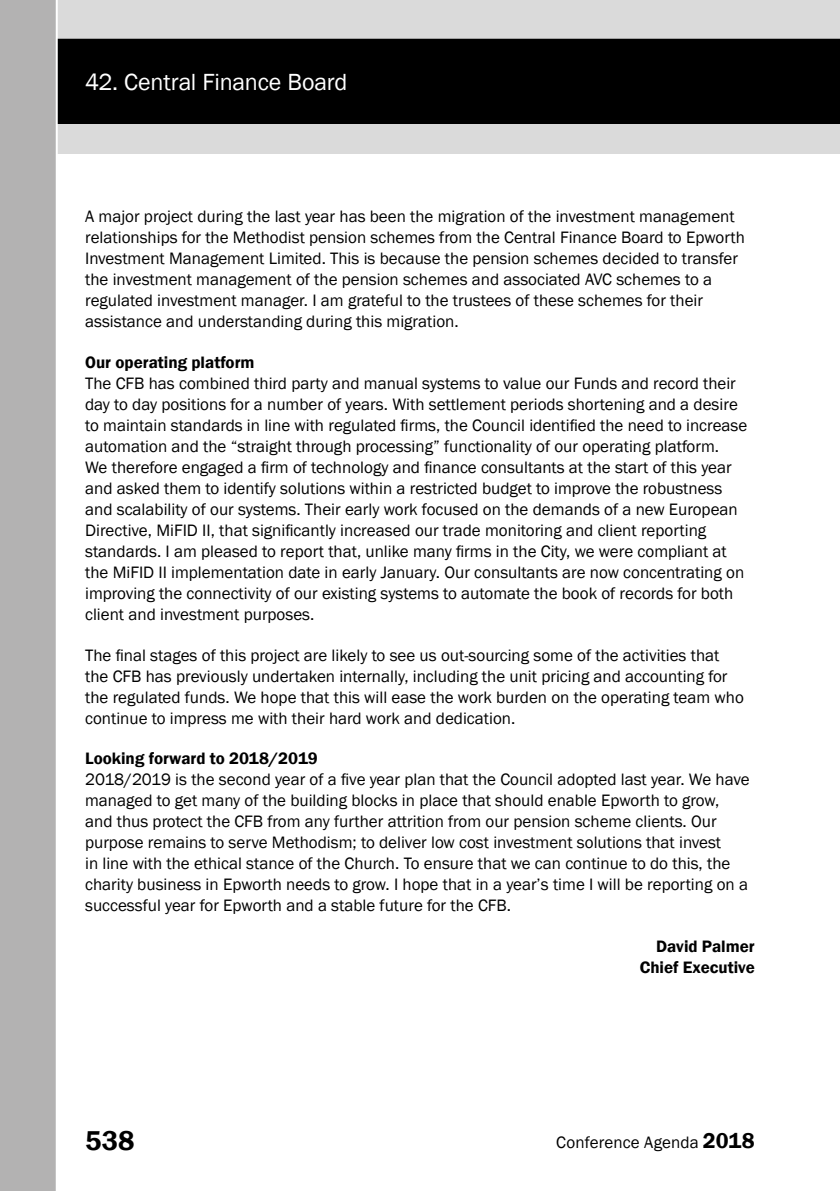
<style>
.page{position:relative;width:840px;height:1191px;background:#fff}
.page>*{position:absolute;margin:0;border:0;box-sizing:border-box;transform-origin:0 0}
.t1{font:600 28px "Franklin Gothic";color:#000}
.t2{font:24px "Franklin Gothic";letter-spacing:-.01em;color:#fff}
.t3{font:17px/21px "Franklin Gothic";color:#000}
.t4{font:600 17px/21px "Franklin Gothic";color:#000;text-align:right}
.s1{font-weight:600;font-size:22px}
</style>
<div class="page">
<div style="left:0;top:0;width:839px;height:154px;background:#dadada"></div>
<div style="left:58px;top:39px;width:781px;height:85px;background:#000"></div>
<div style="left:0;top:0;width:58px;height:1191px;background:#b3b2b2"></div>
<h2 class="t2" style="left:85px;top:67px;width:263px">42. Central Finance Board</h2>
<p class="t3" style="left:85px;top:206px;width:661px">A major project during the last year has been the migration of the investment management relationships for the Methodist pension schemes from the Central Finance Board to Epworth Investment Management Limited. This is because the pension schemes decided to transfer the investment management of the pension schemes and associated AVC schemes to a regulated investment manager. I am grateful to the trustees of these schemes for their assistance and understanding during this migration.</p>
<p class="t4" style="left:85px;top:352px;width:171px">Our operating platform</p>
<p class="t3" style="left:85px;top:373px;width:663px">The CFB has combined third party and manual systems to value our Funds and record their day to day positions for a number of years. With settlement periods shortening and a desire to maintain standards in line with regulated firms, the Council identified the need to increase automation and the “straight through processing” functionality of our operating platform.<br>We therefore engaged a firm of technology and finance consultants at the start of this year and asked them to identify solutions within a restricted budget to improve the robustness and scalability of our systems. Their early work focused on the demands of a new European Directive, MiFID II, that significantly increased our trade monitoring and client reporting standards. I am pleased to report that, unlike many firms in the City, we were compliant at the MiFID II implementation date in early January. Our consultants are now concentrating on improving the connectivity of our existing systems to automate the book of records for both client and investment purposes.</p>
<p class="t3" style="left:85px;top:644px;width:659px">The final stages of this project are likely to see us out-sourcing some of the activities that the CFB has previously undertaken internally, including the unit pricing and accounting for the regulated funds. We hope that this will ease the work burden on the operating team who continue to impress me with their hard work and dedication.</p>
<p class="t4" style="left:85px;top:748px;width:234px">Looking forward to 2018/2019</p>
<p class="t3" style="left:85px;top:769px;width:665px">2018/2019 is the second year of a five year plan that the Council adopted last year. We have managed to get many of the building blocks in place that should enable Epworth to grow, and thus protect the CFB from any further attrition from our pension scheme clients. Our purpose remains to serve Methodism; to deliver low cost investment solutions that invest<br>in line with the ethical stance of the Church. To ensure that we can continue to do this, the charity business in Epworth needs to grow. I hope that in a year’s time I will be reporting on a successful year for Epworth and a stable future for the CFB.</p>
<p class="t4" style="left:639px;top:936px;width:117px">David Palmer<br>Chief Executive</p>
<h1 class="t1" style="left:85px;top:1123px;width:51px">538</h1>
<p class="t3" style="left:556px;top:1131px;width:200px">Conference Agenda <span class="s1">2018</span></p>
</div>
